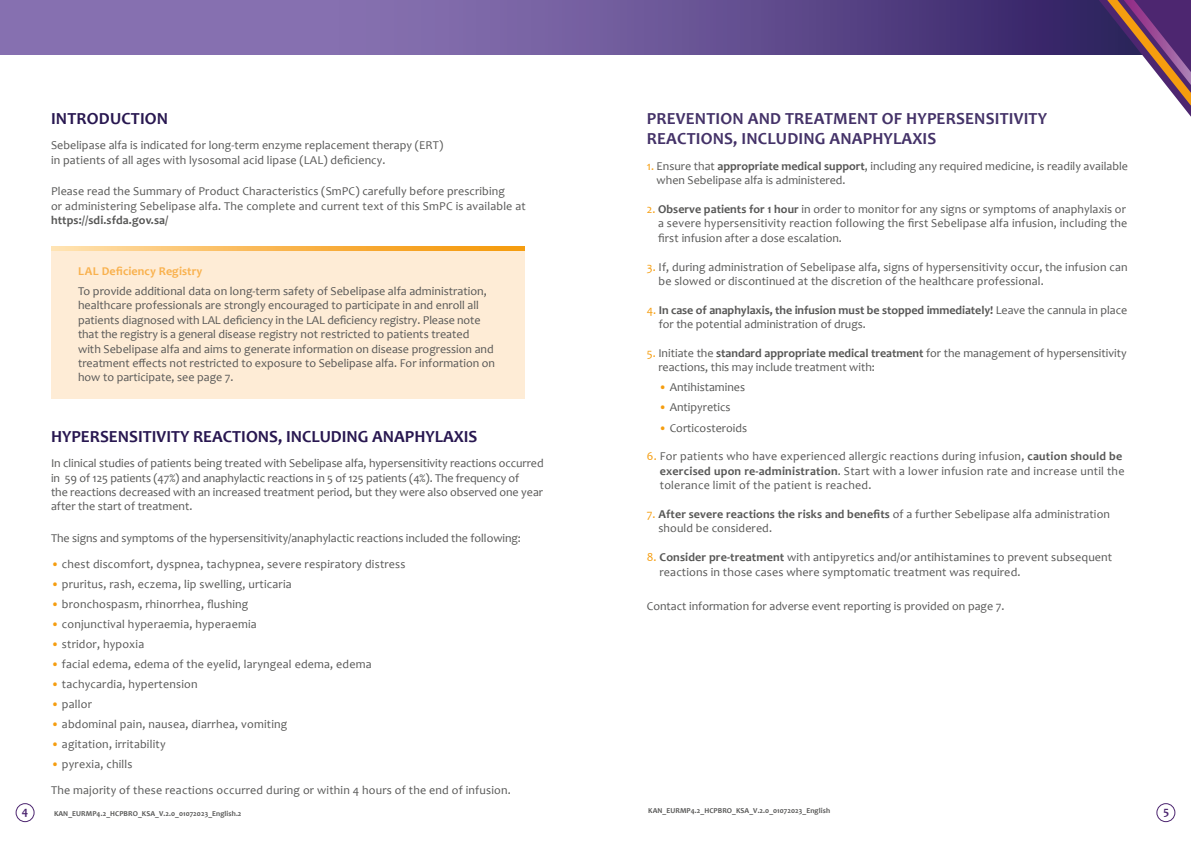
<style>
.page{position:relative;width:1191px;height:842px;background:#fff}
.page>*{position:absolute;margin:0;border:0;box-sizing:border-box;transform-origin:0 0}
.t1{font:700 17px/20.4px "Candara";letter-spacing:.01em;color:#443268}
.t2{font:700 17px "Candara";color:#281750}
.t3{font:12px/14.4px "Candara";color:#575756}
.t4{font:12px/14.4px "Candara";letter-spacing:.02em;color:#575756}
.t5{font:700 12px "Candara";letter-spacing:.01em;color:#575756}
.t6{font:700 12px "Candara";letter-spacing:.01em;color:#f9b14d}
.t7{font:700 12px "Candara";color:#4d2670}
.t8{font:700 7.5px "Candara";letter-spacing:.01em;color:#575756}
.s1{color:#f59d0f}
.s2{font-weight:700}
</style>
<div class="page">
<div style="left:51px;top:249px;width:474px;height:149px;background:#feecd6"></div>
<svg style="left:51px;top:246px;width:474px;height:5px;background:#f9b853"></svg>
<div style="left:1156px;top:803px;width:19px;height:19px;border:1px solid #4d2670;border-radius:50%"></div>
<div style="left:16px;top:803px;width:19px;height:19px;border:1px solid #4d2670;border-radius:50%"></div>
<svg style="left:0;top:0;width:1098px;height:54px;background:#6d5899"></svg>
<svg style="left:1098px;top:0;width:93px;height:117px"></svg>
<h1 class="t2" style="left:51px;top:108px;width:119px">INTRODUCTION</h1>
<p class="t3" style="left:51px;top:138px;width:394px">Sebelipase alfa is indicated for long-term enzyme replacement therapy (ERT) in patients of all ages with lysosomal acid lipase (LAL) deficiency.</p>
<p class="t3" style="left:51px;top:184px;width:476px">Please read the Summary of Product Characteristics (SmPC) carefully before prescribing<br>or administering Sebelipase alfa. The complete and current text of this SmPC is available at</p>
<p class="t5" style="left:51px;top:213px;width:119px">https://sdi.sfda.gov.sa/</p>
<p class="t6" style="left:78px;top:264px;width:126px">LAL Deficiency Registry</p>
<p class="t3" style="left:78px;top:284px;width:418px">To provide additional data on long-term safety of Sebelipase alfa administration, healthcare professionals are strongly encouraged to participate in and enroll all patients diagnosed with LAL deficiency in the LAL deficiency registry. Please note that the registry is a general disease registry not restricted to patients treated with Sebelipase alfa and aims to generate information on disease progression and treatment effects not restricted to exposure to Sebelipase alfa. For information on how to participate, see page 7.</p>
<h1 class="t2" style="left:51px;top:426px;width:428px">HYPERSENSITIVITY REACTIONS, INCLUDING ANAPHYLAXIS</h1>
<p class="t3" style="left:51px;top:456px;width:494px">In clinical studies of patients being treated with Sebelipase alfa, hypersensitivity reactions occurred in 59 of 125 patients (47%) and anaphylactic reactions in 5 of 125 patients (4%). The frequency of<br>the reactions decreased with an increased treatment period, but they were also observed one year after the start of treatment.</p>
<p class="t3" style="left:51px;top:531px;width:471px">The signs and symptoms of the hypersensitivity/anaphylactic reactions included the following:</p>
<p class="t3" style="left:51px;top:557px;width:356px"><span class="s1">•</span> chest discomfort, dyspnea, tachypnea, severe respiratory distress</p>
<p class="t3" style="left:51px;top:577px;width:242px"><span class="s1">•</span> pruritus, rash, eczema, lip swelling, urticaria</p>
<p class="t3" style="left:51px;top:597px;width:199px"><span class="s1">•</span> bronchospasm, rhinorrhea, flushing</p>
<p class="t3" style="left:51px;top:617px;width:207px"><span class="s1">•</span> conjunctival hyperaemia, hyperaemia</p>
<p class="t3" style="left:51px;top:637px;width:95px"><span class="s1">•</span> stridor, hypoxia</p>
<p class="t3" style="left:51px;top:657px;width:322px"><span class="s1">•</span> facial edema, edema of the eyelid, laryngeal edema, edema</p>
<p class="t3" style="left:51px;top:677px;width:148px"><span class="s1">•</span> tachycardia, hypertension</p>
<p class="t3" style="left:51px;top:697px;width:42px"><span class="s1">•</span> pallor</p>
<p class="t3" style="left:51px;top:717px;width:238px"><span class="s1">•</span> abdominal pain, nausea, diarrhea, vomiting</p>
<p class="t3" style="left:51px;top:737px;width:116px"><span class="s1">•</span> agitation, irritability</p>
<p class="t3" style="left:51px;top:757px;width:83px"><span class="s1">•</span> pyrexia, chills</p>
<h1 class="t1" style="left:647px;top:108px;width:402px">PREVENTION AND TREATMENT OF HYPERSENSITIVITY<br>REACTIONS, INCLUDING ANAPHYLAXIS</h1>
<p class="t3" style="left:656px;top:159px;width:473px;text-indent:-10px"><span class="s1">1.</span> Ensure that <span class="s2">appropriate medical support</span>, including any required medicine, is readily available when Sebelipase alfa is administered.</p>
<p class="t3" style="left:658px;top:202px;width:470px;text-align:justify;text-indent:-11px"><span class="s1">2.</span> <span class="s2">Observe patients for 1 hour</span> in order to monitor for any signs or symptoms of anaphylaxis or a severe hypersensitivity reaction following the first Sebelipase alfa infusion, including the first infusion after a dose escalation.</p>
<p class="t3" style="left:658px;top:259px;width:470px;text-indent:-12px"><span class="s1">3.</span> If, during administration of Sebelipase alfa, signs of hypersensitivity occur, the infusion can be slowed or discontinued at the discretion of the healthcare professional.</p>
<p class="t3" style="left:658px;top:303px;width:470px;text-indent:-12px"><span class="s1">4.</span> <span class="s2">In case of anaphylaxis, the infusion must be stopped immediately!</span> Leave the cannula in place for the potential administration of drugs.</p>
<p class="t3" style="left:658px;top:346px;width:470px;text-indent:-12px"><span class="s1">5.</span> Initiate the <span class="s2">standard appropriate medical treatment</span> for the management of hypersensitivity reactions, this may include treatment with:</p>
<p class="t3" style="left:659px;top:380px;width:88px"><span class="s1">•</span> Antihistamines</p>
<p class="t3" style="left:659px;top:400px;width:73px"><span class="s1">•</span> Antipyretics</p>
<p class="t3" style="left:659px;top:420px;width:90px"><span class="s1">•</span> Corticosteroids</p>
<p class="t4" style="left:660px;top:449px;width:466px;text-indent:-13px"><span class="s1">6.</span> For patients who have experienced allergic reactions during infusion, <span class="s2">caution should be exercised upon re-administration</span>. Start with a lower infusion rate and increase until the tolerance limit of the patient is reached.</p>
<p class="t3" style="left:658px;top:507px;width:453px;text-indent:-12px"><span class="s1">7.</span> <span class="s2">After severe reactions the risks and benefits</span> of a further Sebelipase alfa administration should be considered.</p>
<p class="t3" style="left:659px;top:550px;width:454px;text-indent:-13px"><span class="s1">8.</span> <span class="s2">Consider pre-treatment</span> with antipyretics and/or antihistamines to prevent subsequent reactions in those cases where symptomatic treatment was required.</p>
<p class="t3" style="left:647px;top:599px;width:359px">Contact information for adverse event reporting is provided on page 7.</p>
<p class="t3" style="left:51px;top:783px;width:461px">The majority of these reactions occurred during or within 4 hours of the end of infusion.</p>
<p class="t8" style="left:54px;top:808px;width:189px">KAN_EURMP4.2_HCPBRO_KSA_V.2.0_01072023_English.2</p>
<p class="t8" style="left:648px;top:806px;width:183px">KAN_EURMP4.2_HCPBRO_KSA_V.2.0_01072023_English</p>
<p class="t7" style="left:22px;top:804px;width:8px">4</p>
<p class="t7" style="left:1163px;top:804px;width:7px">5</p>
</div>
